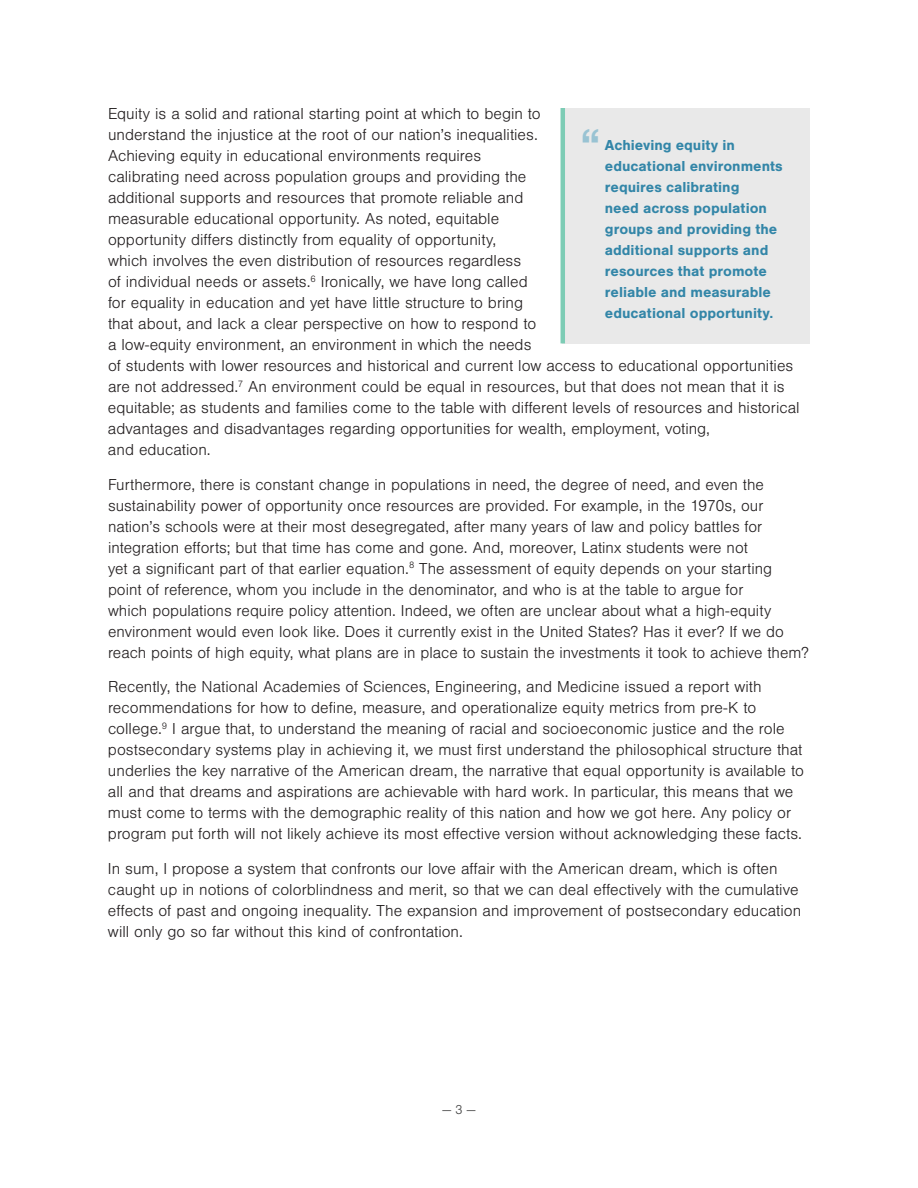
<style>
.page{position:relative;width:918px;height:1188px;background:#fff}
.page>*{position:absolute;margin:0;border:0;box-sizing:border-box;transform-origin:0 0}
.t1{font:700 45px "Nimbus San";color:#99c3d3}
.t2{font:300 16.5px/21px "Nimbus San";color:#231f20}
.t3{font:700 15px/21px "Nimbus San";color:#3386a8}
.t4{font:300 13.5px "Nimbus San";color:#404040}
</style>
<div class="page">
<div style="left:563px;top:108px;width:247px;height:235px;background:#e9e9e9"></div>
<hr style="left:561px;top:108px;width:4px;height:235px;background:#7dccb5">
<p class="t2" style="left:108px;top:104px;width:693px">Equity is a solid and rational starting point at which to begin to<br>understand the injustice at the root of our nation’s inequalities.<br>Achieving equity in educational environments requires<br>calibrating need across population groups and providing the<br>additional supports and resources that promote reliable and<br>measurable educational opportunity. As noted, equitable<br>opportunity differs distinctly from equality of opportunity,<br>which involves the even distribution of resources regardless<br>of individual needs or assets.<sup>6</sup> Ironically, we have long called<br>for equality in education and yet have little structure to bring<br>that about, and lack a clear perspective on how to respond to<br>a low-equity environment, an environment in which the needs<br>of students with lower resources and historical and current low access to educational opportunities are not addressed.<sup>7</sup> An environment could be equal in resources, but that does not mean that it is equitable; as students and families come to the table with different levels of resources and historical advantages and disadvantages regarding opportunities for wealth, employment, voting,<br>and education.</p>
<p class="t2" style="left:108px;top:474px;width:702px">Furthermore, there is constant change in populations in need, the degree of need, and even the sustainability power of opportunity once resources are provided. For example, in the 1970s, our nation’s schools were at their most desegregated, after many years of law and policy battles for integration efforts; but that time has come and gone. And, moreover, Latinx students were not<br>yet a significant part of that earlier equation.<sup>8</sup> The assessment of equity depends on your starting point of reference, whom you include in the denominator, and who is at the table to argue for<br>which populations require policy attention. Indeed, we often are unclear about what a high-equity environment would even look like. Does it currently exist in the United States? Has it ever? If we do reach points of high equity, what plans are in place to sustain the investments it took to achieve them?</p>
<p class="t2" style="left:108px;top:677px;width:697px">Recently, the National Academies of Sciences, Engineering, and Medicine issued a report with recommendations for how to define, measure, and operationalize equity metrics from pre-K to college.<sup>9</sup> I argue that, to understand the meaning of racial and socioeconomic justice and the role postsecondary systems play in achieving it, we must first understand the philosophical structure that underlies the key narrative of the American dream, the narrative that equal opportunity is available to all and that dreams and aspirations are achievable with hard work. In particular, this means that we must come to terms with the demographic reality of this nation and how we got here. Any policy or program put forth will not likely achieve its most effective version without acknowledging these facts.</p>
<p class="t2" style="left:108px;top:858px;width:695px">In sum, I propose a system that confronts our love affair with the American dream, which is often caught up in notions of colorblindness and merit, so that we can deal effectively with the cumulative effects of past and ongoing inequality. The expansion and improvement of postsecondary education will only go so far without this kind of confrontation.</p>
<h1 class="t1" style="left:580px;top:119px;width:22px">“</h1>
<p class="t3" style="left:605px;top:135px;width:179px">Achieving equity in educational environments requires calibrating<br>need across population groups and providing the additional supports and resources that promote reliable and measurable educational opportunity.</p>
<p class="t4" style="left:442px;top:1102px;width:35px">— 3 —</p>
</div>
